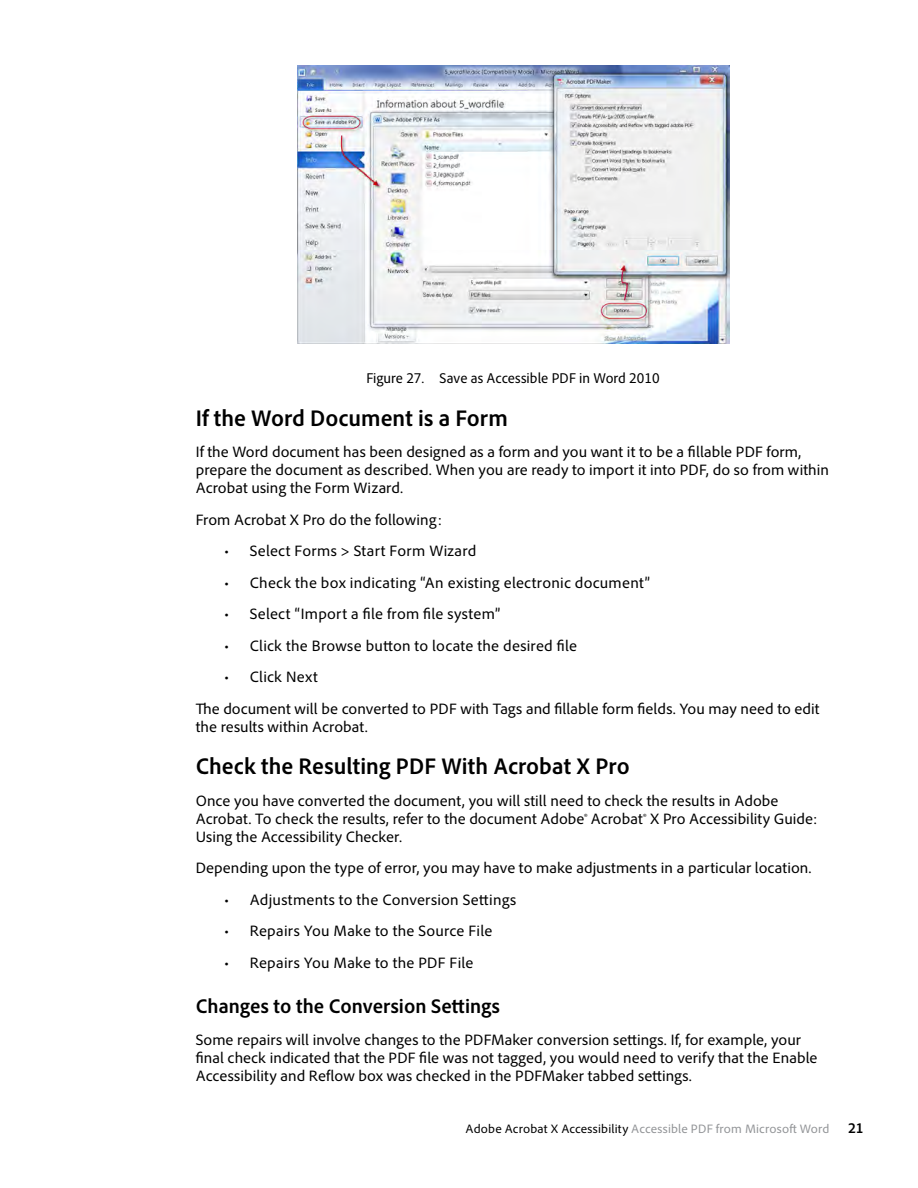
<style>
.page{position:relative;width:918px;height:1188px;background:#fff}
.page>*{position:absolute;margin:0;border:0;box-sizing:border-box;transform-origin:0 0}
.Heading_1{font:700 semi-condensed 24px "Adobe Clean";color:#000}
.Heading_2{font:700 semi-condensed 21px "Adobe Clean";color:#000}
.Body_Text{font:15.75px/18px "Adobe Clean";letter-spacing:.005em;color:#000}
.t1{font:semi-condensed 15px "Adobe Clean";color:#000}
.t2{font:12.75px "Adobe Clean";letter-spacing:.015em;color:#939598}
.s1{color:#000}
.s2{font-weight:700;font-stretch:semi-condensed;font-size:15px;color:#000}
</style>
<div class="page">
<img style="left:297px;top:66px;width:432px;height:277px">
<p class="t1" style="left:366px;top:370px;width:295px">Figure 27. Save as Accessible PDF in Word 2010</p>
<h1 class="Heading_1" style="left:196px;top:403px;width:314px">If the Word Document is a Form</h1>
<p class="Body_Text" style="left:196px;top:443px;width:635px">If the Word document has been designed as a form and you want it to be a fillable PDF form, prepare the document as described. When you are ready to import it into PDF, do so from within<br>Acrobat using the Form Wizard.</p>
<p class="Body_Text" style="left:196px;top:510px;width:248px">From Acrobat X Pro do the following:</p>
<p class="Body_Text" style="left:224px;top:542px;width:254px">• Select Forms &gt; Start Form Wizard</p>
<p class="Body_Text" style="left:224px;top:573px;width:427px">• Check the box indicating “An existing electronic document”</p>
<p class="Body_Text" style="left:224px;top:605px;width:278px">• Select “Import a file from file system”</p>
<p class="Body_Text" style="left:224px;top:636px;width:354px">• Click the Browse button to locate the desired file</p>
<p class="Body_Text" style="left:224px;top:668px;width:95px">• Click Next</p>
<p class="Body_Text" style="left:196px;top:699px;width:626px">The document will be converted to PDF with Tags and fillable form fields. You may need to edit the results within Acrobat.</p>
<h1 class="Heading_1" style="left:196px;top:752px;width:436px">Check the Resulting PDF With Acrobat X Pro</h1>
<p class="Body_Text" style="left:196px;top:791px;width:623px">Once you have converted the document, you will still need to check the results in Adobe<br>Acrobat. To check the results, refer to the document Adobe® Acrobat® X Pro Accessibility Guide:<br>Using the Accessibility Checker.</p>
<p class="Body_Text" style="left:196px;top:859px;width:617px">Depending upon the type of error, you may have to make adjustments in a particular location.</p>
<p class="Body_Text" style="left:224px;top:890px;width:294px">• Adjustments to the Conversion Settings</p>
<p class="Body_Text" style="left:224px;top:922px;width:270px">• Repairs You Make to the Source File</p>
<p class="Body_Text" style="left:224px;top:953px;width:251px">• Repairs You Make to the PDF File</p>
<h2 class="Heading_2" style="left:196px;top:993px;width:306px">Changes to the Conversion Settings</h2>
<p class="Body_Text" style="left:196px;top:1030px;width:623px">Some repairs will involve changes to the PDFMaker conversion settings. If, for example, your final check indicated that the PDF file was not tagged, you would need to verify that the Enable<br>Accessibility and Reflow box was checked in the PDFMaker tabbed settings.</p>
<p class="t2" style="left:466px;top:1121px;width:400px"><span class="s1">Adobe Acrobat X Accessibility</span> Accessible PDF from Microsoft Word <span class="s2">21</span></p>
</div>
